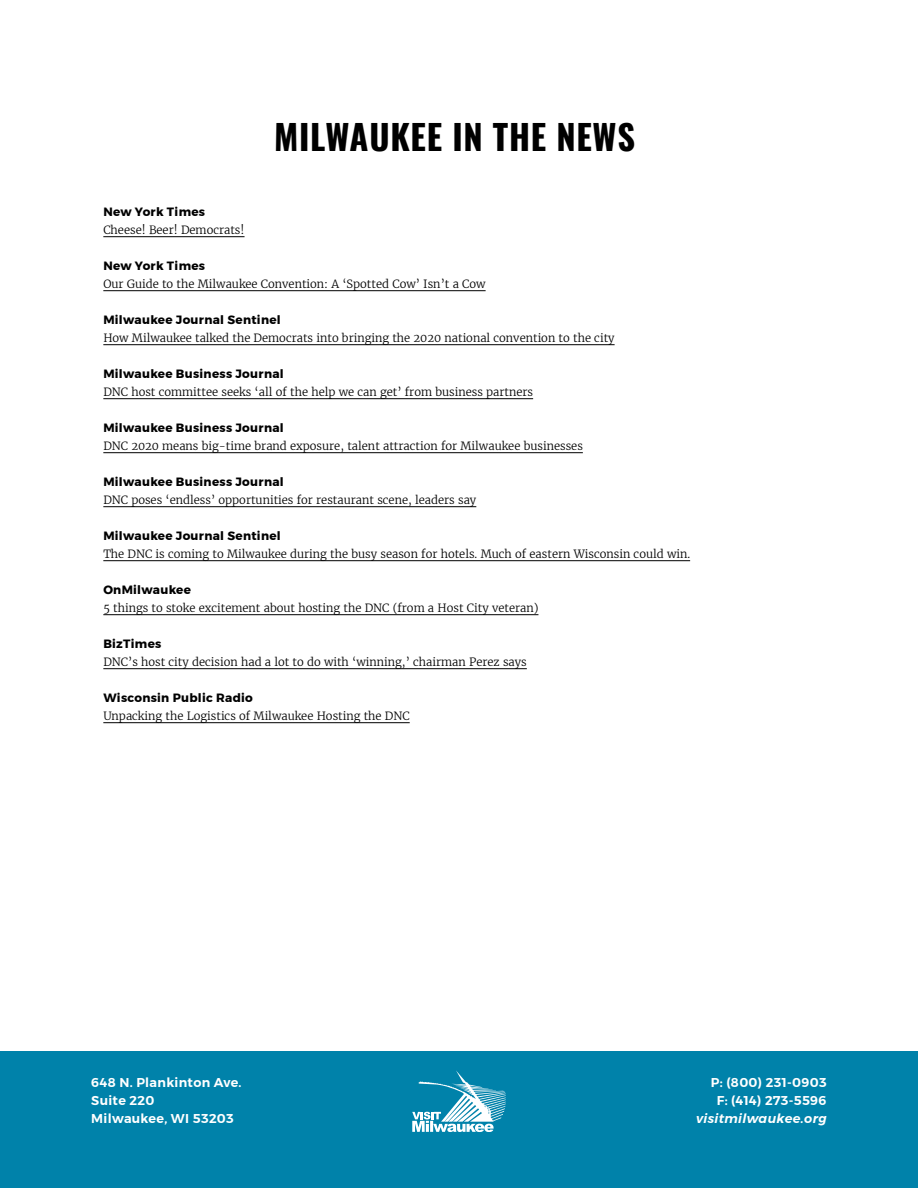
<style>
.page{position:relative;width:918px;height:1188px;background:#fff}
.page>*{position:absolute;margin:0;border:0;box-sizing:border-box;transform-origin:0 0}
.t1{font:700 34.5px "Oswald";letter-spacing:.02em;color:#000}
.t2{font:600 12.75px/18px "Montserrat";letter-spacing:.025em;color:#fff}
.t3{font:italic 600 12.75px "Montserrat";letter-spacing:.025em;color:#fff}
.t4{font:700 12px "Montserrat";letter-spacing:.025em;color:#000}
.t5{font:300 11.25px "Merriweather";color:#000}
</style>
<div class="page">
<div style="left:0;top:1052px;width:918px;height:136px;background:#0082aa"></div>
<svg style="left:412px;top:1070px;width:94px;height:62px"></svg>
<hr style="left:103px;top:236px;width:142px;height:1px;background:#000">
<hr style="left:103px;top:290px;width:383px;height:1px;background:#000">
<hr style="left:103px;top:344px;width:512px;height:1px;background:#000">
<hr style="left:103px;top:398px;width:430px;height:1px;background:#000">
<hr style="left:103px;top:452px;width:480px;height:1px;background:#000">
<hr style="left:103px;top:506px;width:373px;height:1px;background:#000">
<hr style="left:103px;top:560px;width:587px;height:1px;background:#000">
<hr style="left:103px;top:614px;width:435px;height:1px;background:#000">
<hr style="left:103px;top:668px;width:424px;height:1px;background:#000">
<hr style="left:103px;top:722px;width:307px;height:1px;background:#000">
<h1 class="t1" style="left:274px;top:119px;width:363px">MILWAUKEE IN THE NEWS</h1>
<p class="t4" style="left:103px;top:202px;width:103px">New York Times</p>
<p class="t5" style="left:103px;top:222px;width:143px">Cheese! Beer! Democrats!</p>
<p class="t4" style="left:103px;top:256px;width:103px">New York Times</p>
<p class="t5" style="left:103px;top:276px;width:384px">Our Guide to the Milwaukee Convention: A ‘Spotted Cow’ Isn’t a Cow</p>
<p class="t4" style="left:103px;top:310px;width:179px">Milwaukee Journal Sentinel</p>
<p class="t5" style="left:103px;top:330px;width:513px">How Milwaukee talked the Democrats into bringing the 2020 national convention to the city</p>
<p class="t4" style="left:103px;top:364px;width:182px">Milwaukee Business Journal</p>
<p class="t5" style="left:103px;top:384px;width:431px">DNC host committee seeks ‘all of the help we can get’ from business partners</p>
<p class="t4" style="left:103px;top:418px;width:182px">Milwaukee Business Journal</p>
<p class="t5" style="left:103px;top:438px;width:481px">DNC 2020 means big-time brand exposure, talent attraction for Milwaukee businesses</p>
<p class="t4" style="left:103px;top:472px;width:182px">Milwaukee Business Journal</p>
<p class="t5" style="left:103px;top:492px;width:375px">DNC poses ‘endless’ opportunities for restaurant scene, leaders say</p>
<p class="t4" style="left:103px;top:526px;width:179px">Milwaukee Journal Sentinel</p>
<p class="t5" style="left:103px;top:546px;width:588px">The DNC is coming to Milwaukee during the busy season for hotels. Much of eastern Wisconsin could win.</p>
<p class="t4" style="left:103px;top:580px;width:89px">OnMilwaukee</p>
<p class="t5" style="left:103px;top:600px;width:437px">5 things to stoke excitement about hosting the DNC (from a Host City veteran)</p>
<p class="t4" style="left:103px;top:634px;width:60px">BizTimes</p>
<p class="t5" style="left:103px;top:654px;width:425px">DNC’s host city decision had a lot to do with ‘winning,’ chairman Perez says</p>
<p class="t4" style="left:103px;top:688px;width:151px">Wisconsin Public Radio</p>
<p class="t5" style="left:103px;top:708px;width:308px">Unpacking the Logistics of Milwaukee Hosting the DNC</p>
<p class="t2" style="left:91px;top:1073px;width:152px">648 N. Plankinton Ave.<br>Suite 220<br>Milwaukee, WI 53203</p>
<p class="t2" style="left:711px;top:1073px;width:117px;text-align:center">P: (800) 231-0903<br>F: (414) 273-5596</p>
<p class="t3" style="left:696px;top:1108px;width:132px">visitmilwaukee.org</p>
</div>
